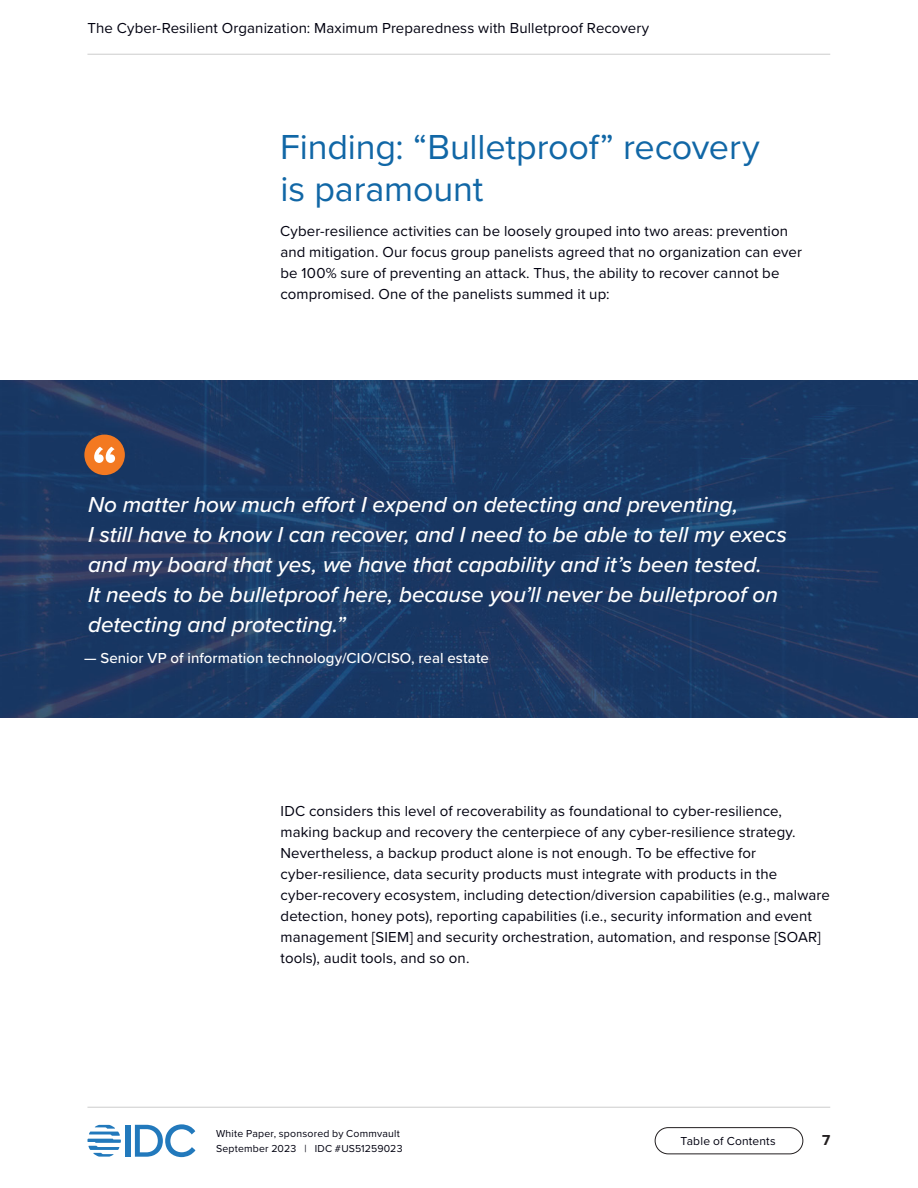
<style>
.page{position:relative;width:918px;height:1188px;background:#fff}
.page>*{position:absolute;margin:0;border:0;box-sizing:border-box;transform-origin:0 0}
.t1{font:36px/42px "Proxima Nova";letter-spacing:-.005em;color:#1167a6}
.t2{font:italic 500 22.5px/30px "Proxima Nova";letter-spacing:-.005em;color:#fff}
.t3{font:15px/21px "Proxima Nova";letter-spacing:.005em;color:#01010f}
.t4{font:500 15px "Proxima Nova";letter-spacing:.005em;color:#fff}
.t5{font:700 15px "Proxima Nova";color:#231f20}
.t6{font:12px "Proxima Nova";letter-spacing:.015em;color:#01010f}
.t7{font:10.5px/15px "Proxima Nova";letter-spacing:.02em;color:#01010f}
</style>
<div class="page">
<div style="left:126px;top:1125px;width:5px;height:32px;background:#2279bc"></div>
<svg style="left:135px;top:1124px;width:60px;height:33px"></svg>
<svg style="left:87px;top:1125px;width:34px;height:32px"></svg>
<div style="left:655px;top:1127px;width:148px;height:27px;border:1px solid #231f20;border-radius:13px"></div>
<hr style="left:87px;top:54px;width:743px;height:1px;background:#ccc">
<hr style="left:87px;top:1107px;width:743px;height:1px;background:#ccc">
<img style="left:0;top:381px;width:918px;height:337px">
<div style="left:84px;top:435px;width:41px;height:40px;background:#f37921;border-radius:50%"></div>
<svg style="left:94px;top:447px;width:21px;height:16px"></svg>
<p class="t3" style="left:87px;top:17px;width:563px">The Cyber-Resilient Organization: Maximum Preparedness with Bulletproof Recovery</p>
<h1 class="t1" style="left:280px;top:124px;width:481px">Finding: “Bulletproof” recovery is paramount</h1>
<p class="t3" style="left:280px;top:220px;width:523px">Cyber-resilience activities can be loosely grouped into two areas: prevention and mitigation. Our focus group panelists agreed that no organization can ever be 100% sure of preventing an attack. Thus, the ability to recover cannot be compromised. One of the panelists summed it up:</p>
<p class="t2" style="left:88px;top:489px;width:700px">No matter how much effort I expend on detecting and preventing,<br>I still have to know I can recover, and I need to be able to tell my execs and my board that yes, we have that capability and it’s been tested.<br>It needs to be bulletproof here, because you’ll never be bulletproof on detecting and protecting.”</p>
<p class="t4" style="left:84px;top:647px;width:406px">— Senior VP of information technology/CIO/CISO, real estate</p>
<p class="t3" style="left:280px;top:800px;width:551px">IDC considers this level of recoverability as foundational to cyber-resilience, making backup and recovery the centerpiece of any cyber-resilience strategy.<br>Nevertheless, a backup product alone is not enough. To be effective for cyber-resilience, data security products must integrate with products in the cyber-recovery ecosystem, including detection/diversion capabilities (e.g., malware detection, honey pots), reporting capabilities (i.e., security information and event management [SIEM] and security orchestration, automation, and response [SOAR] tools), audit tools, and so on.</p>
<p class="t7" style="left:216px;top:1126px;width:188px">White Paper, sponsored by Commvault<br>September 2023 | IDC #US51259023</p>
<p class="t6" style="left:681px;top:1132px;width:97px">Table of Contents</p>
<p class="t5" style="left:822px;top:1129px;width:10px">7</p>
</div>
